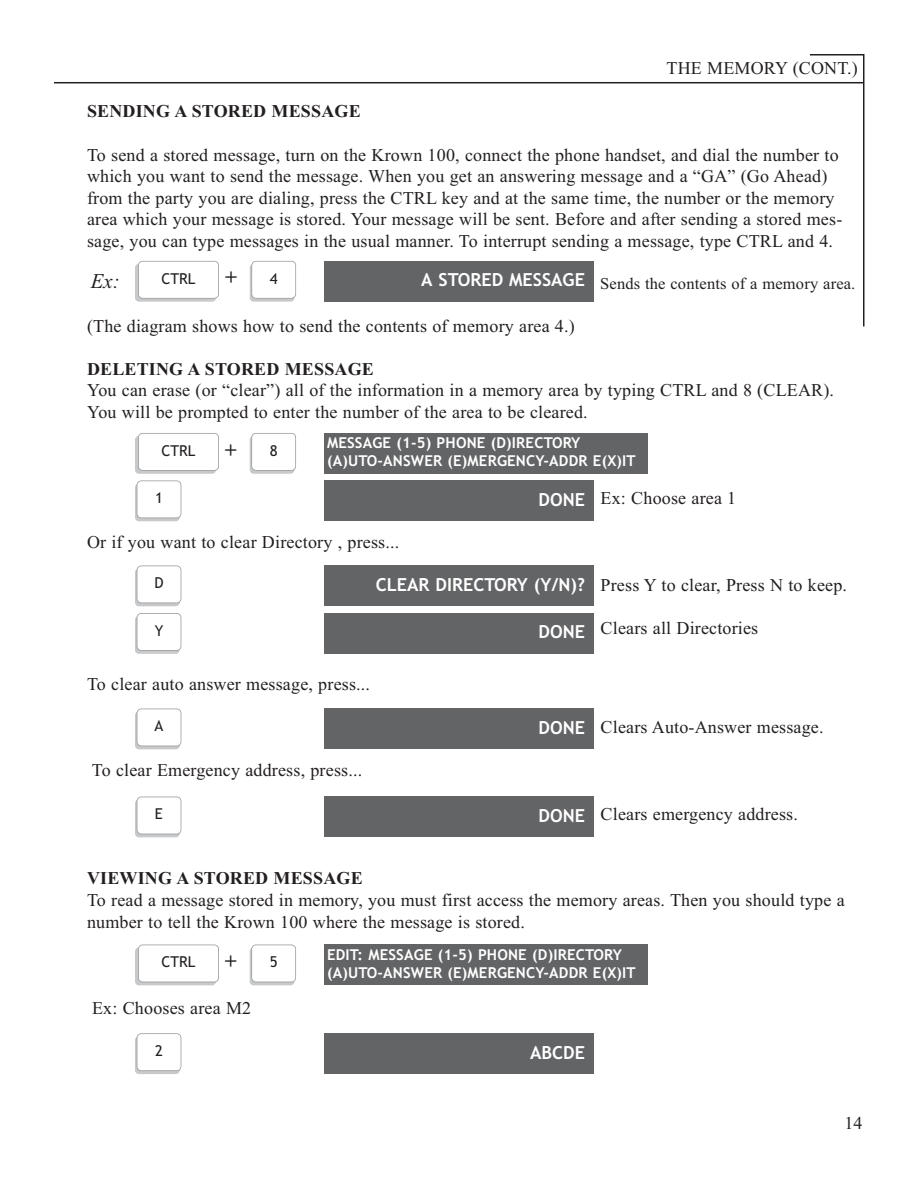
<style>
.page{position:relative;width:918px;height:1188px;background:#fff}
.page>*{position:absolute;margin:0;border:0;box-sizing:border-box;transform-origin:0 0}
.t1{font:700 21px "Times New Roman";color:#231f20}
.t2{font:italic 21px "Times New Roman";color:#231f20}
.t3{font:18px/21.6px "Times New Roman";letter-spacing:.01em;color:#231f20}
.t4{font:700 18px "Times New Roman";letter-spacing:.01em;color:#231f20}
.t5{font:700 18px "Trebuchet MS";color:#fff}
.t6{font:16.5px "Times New Roman";letter-spacing:.01em;color:#231f20}
.t7{font:700 15px/18px "Trebuchet MS";letter-spacing:.01em;color:#fff}
.t8{font:15px "Trebuchet MS";color:#231f20}
</style>
<div class="page">
<div style="left:135px;top:436px;width:81px;height:38px;background:#c7c9cb;border-radius:4px"></div>
<div style="left:138px;top:433px;width:81px;height:37px;background:#fff;border-radius:4px"></div>
<div style="left:138px;top:433px;width:81px;height:38px;border:2px solid #949698;border-radius:5px"></div>
<div style="left:250px;top:436px;width:44px;height:38px;background:#c7c9cb;border-radius:4px"></div>
<div style="left:252px;top:433px;width:44px;height:37px;background:#fff;border-radius:4px"></div>
<div style="left:251px;top:433px;width:45px;height:38px;border:2px solid #949698;border-radius:5px"></div>
<div style="left:324px;top:433px;width:324px;height:41px;background:#636466"></div>
<div style="left:135px;top:483px;width:45px;height:38px;background:linear-gradient(to right,#c7c9cb,#c7c9cb);border-radius:4px"></div>
<div style="left:137px;top:481px;width:44px;height:37px;background:#fff;border-radius:4px"></div>
<div style="left:137px;top:480px;width:44px;height:38px;border:2px solid #949698;border-radius:5px"></div>
<div style="left:324px;top:480px;width:270px;height:41px;background:#636466"></div>
<div style="left:135px;top:568px;width:45px;height:38px;background:linear-gradient(to right,#c7c9cb,#c7c9cb);border-radius:4px"></div>
<div style="left:137px;top:566px;width:44px;height:37px;background:#fff;border-radius:4px"></div>
<div style="left:137px;top:566px;width:44px;height:37px;border:2px solid #949698;border-radius:5px"></div>
<div style="left:324px;top:566px;width:270px;height:40px;background:#636466"></div>
<svg style="left:135px;top:616px;width:45px;height:38px"></svg>
<div style="left:137px;top:613px;width:44px;height:37px;background:#fff;border-radius:4px"></div>
<div style="left:137px;top:613px;width:44px;height:38px;border:2px solid #949698;border-radius:5px"></div>
<div style="left:324px;top:613px;width:270px;height:41px;background:#636466"></div>
<div style="left:135px;top:712px;width:45px;height:37px;background:linear-gradient(to right,#b9bbbd,#b3b5b7);border-radius:4px"></div>
<div style="left:137px;top:709px;width:44px;height:37px;background:#fff;border-radius:4px"></div>
<div style="left:137px;top:709px;width:44px;height:37px;border:2px solid #949698;border-radius:5px"></div>
<div style="left:324px;top:709px;width:270px;height:40px;background:#636466"></div>
<svg style="left:135px;top:800px;width:45px;height:37px"></svg>
<div style="left:137px;top:797px;width:44px;height:37px;background:#fff;border-radius:4px"></div>
<div style="left:137px;top:797px;width:44px;height:37px;border:2px solid #949698;border-radius:5px"></div>
<div style="left:324px;top:797px;width:270px;height:40px;background:#636466"></div>
<div style="left:135px;top:948px;width:81px;height:37px;background:linear-gradient(to right,#b9bbbd,#b3b5b7);border-radius:4px"></div>
<div style="left:138px;top:945px;width:81px;height:37px;background:#fff;border-radius:4px"></div>
<div style="left:138px;top:945px;width:81px;height:37px;border:2px solid #949698;border-radius:5px"></div>
<div style="left:250px;top:948px;width:44px;height:37px;background:linear-gradient(to right,#babcbe,#b4b6b8);border-radius:4px"></div>
<div style="left:252px;top:945px;width:44px;height:37px;background:#fff;border-radius:4px"></div>
<div style="left:251px;top:945px;width:45px;height:37px;border:2px solid #949698;border-radius:5px"></div>
<div style="left:324px;top:945px;width:324px;height:40px;background:#636466"></div>
<div style="left:135px;top:1036px;width:45px;height:38px;background:linear-gradient(to right,#c7c9cb,#c7c9cb);border-radius:4px"></div>
<div style="left:137px;top:1034px;width:44px;height:37px;background:#fff;border-radius:4px"></div>
<div style="left:137px;top:1033px;width:44px;height:38px;border:2px solid #949698;border-radius:5px"></div>
<div style="left:324px;top:1033px;width:270px;height:41px;background:#636466"></div>
<svg style="left:54px;top:54px;width:811px;height:273px"></svg>
<p class="t3" style="left:667px;top:59px;width:193px">THE MEMORY (CONT.)</p>
<p class="t4" style="left:87px;top:106px;width:275px">SENDING A STORED MESSAGE</p>
<p class="t3" style="left:87px;top:145px;width:757px">To send a stored message, turn on the Krown 100, connect the phone handset, and dial the number to which you want to send the message. When you get an answering message and a “GA” (Go Ahead) from the party you are dialing, press the CTRL key and at the same time, the number or the memory area which your message is stored. Your message will be sent. Before and after sending a stored mes&shy;sage, you can type messages in the usual manner. To interrupt sending a message, type CTRL and 4.</p>
<p class="t6" style="left:600px;top:278px;width:257px">Sends the contents of a memory area.</p>
<p class="t3" style="left:87px;top:316px;width:489px">(The diagram shows how to send the contents of memory area 4.)</p>
<p class="t4" style="left:87px;top:363px;width:288px">DELETING A STORED MESSAGE</p>
<p class="t3" style="left:87px;top:381px;width:749px">You can erase (or “clear”) all of the information in a memory area by typing CTRL and 8 (CLEAR).<br>You will be prompted to enter the number of the area to be cleared.</p>
<p class="t8" style="left:161px;top:273px;width:36px">CTRL</p>
<p class="t1" style="left:225px;top:271px;width:13px">+</p>
<p class="t8" style="left:270px;top:273px;width:9px">4</p>
<p class="t5" style="left:421px;top:273px;width:165px">A STORED MESSAGE</p>
<p class="t2" style="left:91px;top:273px;width:31px">Ex:</p>
<p class="t8" style="left:161px;top:445px;width:36px">CTRL</p>
<p class="t1" style="left:225px;top:443px;width:13px">+</p>
<p class="t8" style="left:270px;top:445px;width:9px">8</p>
<p class="t7" style="left:327px;top:435px;width:310px">MESSAGE (1-5) PHONE (D)IRECTORY (A)UTO-ANSWER (E)MERGENCY-ADDR E(X)IT</p>
<p class="t8" style="left:155px;top:492px;width:9px">1</p>
<p class="t5" style="left:539px;top:492px;width:48px">DONE</p>
<p class="t3" style="left:87px;top:532px;width:314px">Or if you want to clear Directory , press...</p>
<p class="t8" style="left:154px;top:577px;width:11px">D</p>
<p class="t5" style="left:376px;top:577px;width:211px">CLEAR DIRECTORY (Y/N)?</p>
<p class="t8" style="left:155px;top:625px;width:10px">Y</p>
<p class="t5" style="left:539px;top:625px;width:48px">DONE</p>
<p class="t3" style="left:87px;top:675px;width:285px">To clear auto answer message, press...</p>
<p class="t8" style="left:155px;top:720px;width:10px">A</p>
<p class="t5" style="left:539px;top:720px;width:48px">DONE</p>
<p class="t3" style="left:92px;top:761px;width:272px">To clear Emergency address, press...</p>
<p class="t8" style="left:155px;top:808px;width:10px">E</p>
<p class="t5" style="left:539px;top:808px;width:48px">DONE</p>
<p class="t3" style="left:601px;top:489px;width:137px">Ex: Choose area 1</p>
<p class="t3" style="left:601px;top:576px;width:248px">Press Y to clear, Press N to keep.</p>
<p class="t3" style="left:601px;top:619px;width:159px">Clears all Directories</p>
<p class="t3" style="left:601px;top:718px;width:225px">Clears Auto-Answer message.</p>
<p class="t3" style="left:601px;top:804px;width:199px">Clears emergency address.</p>
<p class="t4" style="left:87px;top:872px;width:277px">VIEWING A STORED MESSAGE</p>
<p class="t3" style="left:87px;top:891px;width:759px">To read a message stored in memory, you must first access the memory areas. Then you should type a number to tell the Krown 100 where the message is stored.</p>
<p class="t8" style="left:161px;top:956px;width:36px">CTRL</p>
<p class="t1" style="left:225px;top:954px;width:13px">+</p>
<p class="t8" style="left:270px;top:956px;width:9px">5</p>
<p class="t7" style="left:327px;top:947px;width:310px">EDIT: MESSAGE (1-5) PHONE (D)IRECTORY (A)UTO-ANSWER (E)MERGENCY-ADDR E(X)IT</p>
<p class="t3" style="left:92px;top:999px;width:161px">Ex: Chooses area M2</p>
<p class="t8" style="left:155px;top:1045px;width:9px">2</p>
<p class="t5" style="left:530px;top:1045px;width:56px">ABCDE</p>
<p class="t3" style="left:844px;top:1114px;width:19px">14</p>
</div>
